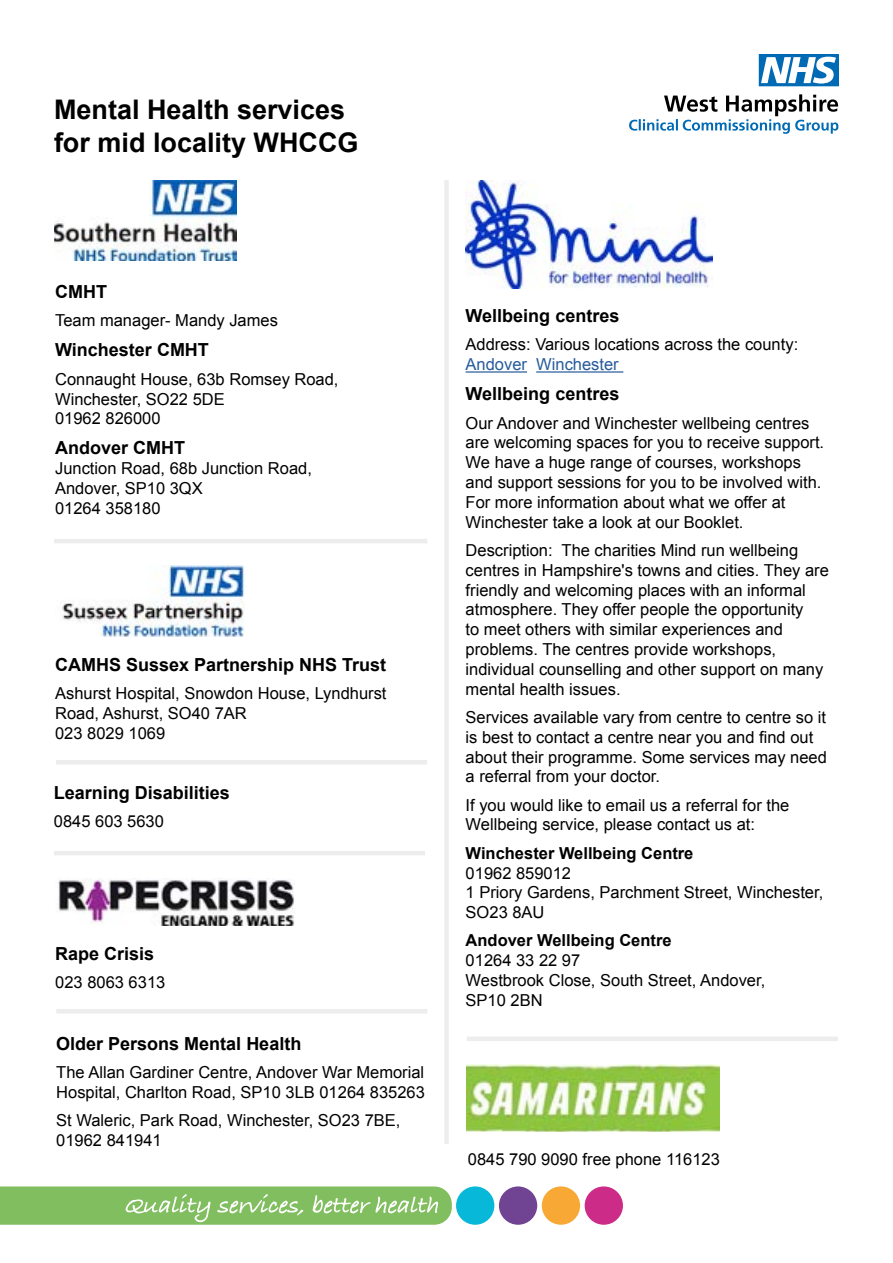
<style>
.page{position:relative;width:893px;height:1263px;background:#fff}
.page>*{position:absolute;margin:0;border:0;box-sizing:border-box;transform-origin:0 0}
.t1{font:700 27px/32.4px "Arial";color:#000}
.t2{font:700 18px "Arial";color:#000}
.t3{font:16.5px/19.8px "Arial";color:#000}
.t4{font:700 16.5px "Arial";color:#000}
.t5{font:16.5px "Arial";color:#275b9b}
</style>
<div class="page">
<hr style="left:466px;top:371px;width:61px;height:2px;background:#275b9b">
<hr style="left:536px;top:371px;width:87px;height:2px;background:#275b9b">
<img style="left:466px;top:180px;width:246px;height:109px">
<img style="left:62px;top:566px;width:183px;height:70px">
<img style="left:54px;top:180px;width:182px;height:81px">
<svg style="left:629px;top:94px;width:209px;height:40px"></svg>
<svg style="left:759px;top:54px;width:80px;height:32px"></svg>
<div style="left:444px;top:180px;width:5px;height:964px;background:#ededed"></div>
<div style="left:467px;top:1036px;width:371px;height:5px;background:#ededed"></div>
<hr style="left:56px;top:760px;width:371px;height:4px;background:#ededed">
<hr style="left:54px;top:851px;width:371px;height:4px;background:#ededed">
<hr style="left:56px;top:1009px;width:371px;height:4px;background:#ededed">
<hr style="left:54px;top:539px;width:373px;height:4px;background:#ededed">
<div style="left:456px;top:1186px;width:38px;height:39px;background:#08b8d9;border-radius:50%"></div>
<div style="left:499px;top:1186px;width:38px;height:39px;background:#714393;border-radius:50%"></div>
<div style="left:542px;top:1186px;width:38px;height:39px;background:#f7a835;border-radius:50%"></div>
<div style="left:585px;top:1186px;width:38px;height:39px;background:#cd2b88;border-radius:50%"></div>
<svg style="left:0;top:1186px;width:452px;height:39px"></svg>
<img style="left:58px;top:879px;width:237px;height:47px">
<img style="left:467px;top:1064px;width:253px;height:67px">
<h1 class="t1" style="left:54px;top:95px;width:306px">Mental Health services for mid locality WHCCG</h1>
<p class="t2" style="left:55px;top:280px;width:53px">CMHT</p>
<p class="t3" style="left:55px;top:311px;width:224px">Team manager- Mandy James</p>
<p class="t2" style="left:55px;top:338px;width:155px">Winchester CMHT</p>
<p class="t3" style="left:55px;top:369px;width:285px">Connaught House, 63b Romsey Road,<br>Winchester, SO22 5DE<br>01962 826000</p>
<p class="t2" style="left:55px;top:436px;width:131px">Andover CMHT</p>
<p class="t3" style="left:55px;top:459px;width:258px">Junction Road, 68b Junction Road,<br>Andover, SP10 3QX<br>01264 358180</p>
<p class="t2" style="left:55px;top:652px;width:333px">CAMHS Sussex Partnership NHS Trust</p>
<p class="t3" style="left:55px;top:683px;width:333px">Ashurst Hospital, Snowdon House, Lyndhurst<br>Road, Ashurst, SO40 7AR<br>023 8029 1069</p>
<p class="t2" style="left:54px;top:781px;width:178px">Learning Disabilities</p>
<p class="t3" style="left:54px;top:812px;width:112px">0845 603 5630</p>
<p class="t2" style="left:55px;top:941px;width:101px">Rape Crisis</p>
<p class="t3" style="left:55px;top:973px;width:112px">023 8063 6313</p>
<p class="t2" style="left:56px;top:1031px;width:247px">Older Persons Mental Health</p>
<p class="t3" style="left:56px;top:1062px;width:370px">The Allan Gardiner Centre, Andover War Memorial<br>Hospital, Charlton Road, SP10 3LB 01264 835263</p>
<p class="t3" style="left:56px;top:1110px;width:346px">St Waleric, Park Road, Winchester, SO23 7BE,<br>01962 841941</p>
<p class="t2" style="left:466px;top:304px;width:155px">Wellbeing centres</p>
<p class="t3" style="left:466px;top:335px;width:334px">Address: Various locations across the county:</p>
<p class="t5" style="left:466px;top:354px;width:155px">Andover Winchester</p>
<p class="t2" style="left:466px;top:382px;width:155px">Wellbeing centres</p>
<p class="t3" style="left:466px;top:413px;width:360px">Our Andover and Winchester wellbeing centres are welcoming spaces for you to receive support.<br>We have a huge range of courses, workshops and support sessions for you to be involved with.<br>For more information about what we offer at Winchester take a look at our Booklet.</p>
<p class="t3" style="left:466px;top:540px;width:365px">Description: The charities Mind run wellbeing centres in Hampshire's towns and cities. They are friendly and welcoming places with an informal atmosphere. They offer people the opportunity<br>to meet others with similar experiences and problems. The centres provide workshops, individual counselling and other support on many mental health issues.</p>
<p class="t3" style="left:466px;top:707px;width:363px">Services available vary from centre to centre so it is best to contact a centre near you and find out about their programme. Some services may need a referral from your doctor.</p>
<p class="t3" style="left:466px;top:795px;width:325px">If you would like to email us a referral for the<br>Wellbeing service, please contact us at:</p>
<p class="t4" style="left:466px;top:842px;width:229px">Winchester Wellbeing Centre</p>
<p class="t3" style="left:466px;top:863px;width:359px">01962 859012<br>1 Priory Gardens, Parchment Street, Winchester,<br>SO23 8AU</p>
<p class="t4" style="left:466px;top:930px;width:207px">Andover Wellbeing Centre</p>
<p class="t3" style="left:466px;top:951px;width:301px">01264 33 22 97<br>Westbrook Close, South Street, Andover,<br>SP10 2BN</p>
<p class="t3" style="left:468px;top:1149px;width:253px">0845 790 9090 free phone 116123</p>
</div>
